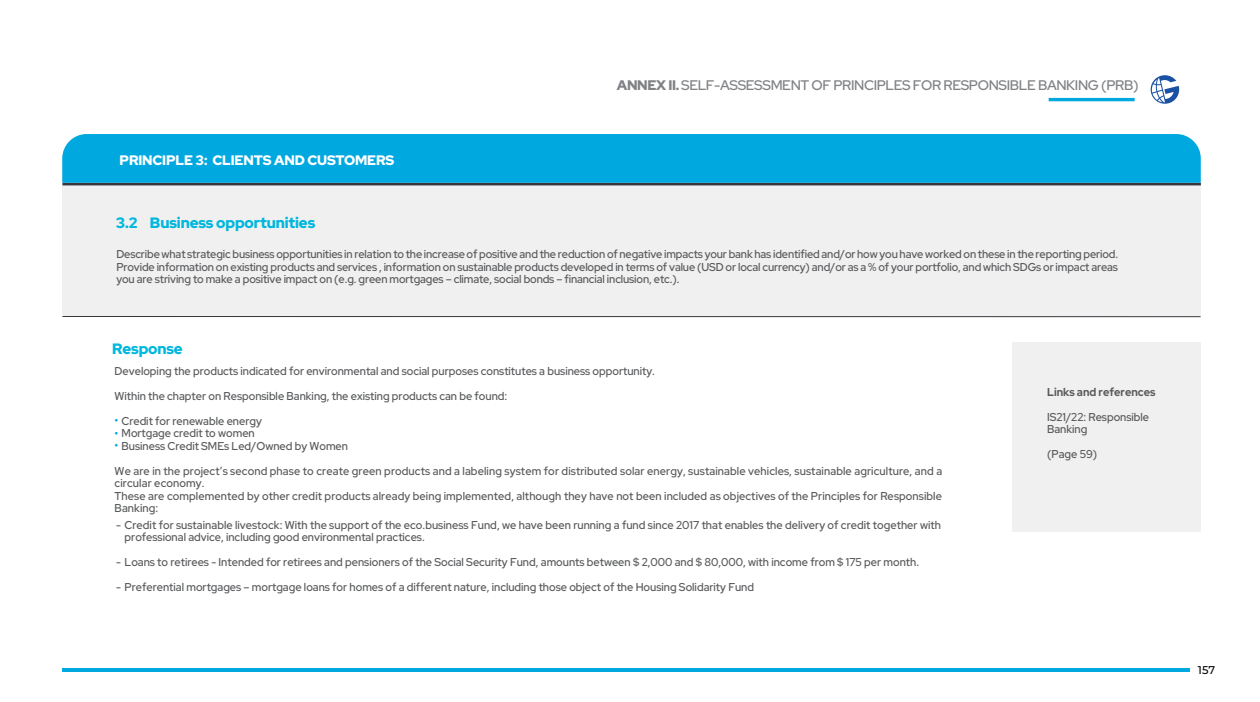
<style>
.page{position:relative;width:1260px;height:702px;background:#fff}
.page>*{position:absolute;margin:0;border:0;box-sizing:border-box;transform-origin:0 0}
.t1{font:900 15px "Red Hat Display";letter-spacing:-.01em;color:#00b7dd}
.t2{font:500 13.88px "Red Hat Display";letter-spacing:-.025em;color:#808285}
.t3{font:900 13.75px "Red Hat Display";letter-spacing:-.01em;color:#fff}
.t4{font:600 11.38px/12.5px "Red Hat Display";color:#58595b;scale:.96 1}
.t5{font:700 11.38px "Red Hat Display";color:#58595b;scale:.96 1}
.t6{font:500 11.25px "Montserrat";color:#000}
.s1{font-weight:900}
.s2{font-weight:800;color:#00a8e0}
</style>
<div class="page">
<div style="left:62px;top:134px;width:1139px;height:49px;background:#00a8e0"></div>
<div style="left:63px;top:185px;width:1138px;height:131px;background:#f0f0f0"></div>
<hr style="left:62px;top:183px;width:1139px;height:2px;background:#35373d">
<hr style="left:62px;top:316px;width:1139px;height:1px;background:#35373d">
<div style="left:1012px;top:342px;width:189px;height:189px;background:#f0f0f0"></div>
<hr style="left:63px;top:669px;width:1127px;height:3px;background:#00a8e0">
<hr style="left:1049px;top:98px;width:86px;height:3px;background:#00a8e0">
<svg style="left:1151px;top:75px;width:28px;height:29px"></svg>
<p class="t3" style="left:120px;top:152px;width:276px">PRINCIPLE 3: CLIENTS AND CUSTOMERS</p>
<h1 class="t1" style="left:116px;top:213px;width:201px">3.2 Business opportunities</h1>
<p class="t2" style="left:617px;top:76px;width:523px"><span class="s1">ANNEX II.</span> SELF-ASSESSMENT OF PRINCIPLES FOR RESPONSIBLE BANKING (PRB)</p>
<p class="t4" style="left:116px;top:248px;width:1045px;text-align:justify">Describe what strategic business opportunities in relation to the increase of positive and the reduction of negative impacts your bank has identified and/or how you have worked on these in the reporting period.<br>Provide information on existing products and services , information on sustainable products developed in terms of value (USD or local currency) and/or as a % of your portfolio, and which SDGs or impact areas you are striving to make a positive impact on (e.g. green mortgages – climate, social bonds – financial inclusion, etc.).</p>
<h1 class="t1" style="left:112px;top:339px;width:72px">Response</h1>
<p class="t4" style="left:115px;top:358px;width:564px;line-height:25px">Developing the products indicated for environmental and social purposes constitutes a business opportunity.<br>Within the chapter on Responsible Banking, the existing products can be found:</p>
<p class="t4" style="left:115px;top:414px;width:155px"><span class="s2">•</span> Credit for renewable energy</p>
<p class="t4" style="left:115px;top:427px;width:147px"><span class="s2">•</span> Mortgage credit to women</p>
<p class="t4" style="left:115px;top:433px;width:864px;line-height:25px"><span class="s2">•</span> Business Credit SMEs Led/Owned by Women<br>We are in the project’s second phase to create green products and a labeling system for distributed solar energy, sustainable vehicles, sustainable agriculture, and a</p>
<p class="t4" style="left:115px;top:477px;width:863px">circular economy.<br>These are complemented by other credit products already being implemented, although they have not been included as objectives of the Principles for Responsible<br>Banking:</p>
<p class="t4" style="left:125px;top:518px;width:852px;text-indent:-8px">- Credit for sustainable livestock: With the support of the eco.business Fund, we have been running a fund since 2017 that enables the delivery of credit together with professional advice, including good environmental practices.</p>
<p class="t4" style="left:116px;top:556px;width:838px">- Loans to retirees - Intended for retirees and pensioners of the Social Security Fund, amounts between $ 2,000 and $ 80,000, with income from $ 175 per month.</p>
<p class="t4" style="left:116px;top:581px;width:666px">- Preferential mortgages – mortgage loans for homes of a different nature, including those object of the Housing Solidarity Fund</p>
<p class="t5" style="left:1047px;top:385px;width:114px">Links and references</p>
<p class="t4" style="left:1047px;top:410px;width:108px">IS21/22: Responsible<br>Banking</p>
<p class="t4" style="left:1047px;top:448px;width:54px">(Page 59)</p>
<p class="t6" style="left:1198px;top:662px;width:19px">157</p>
</div>
